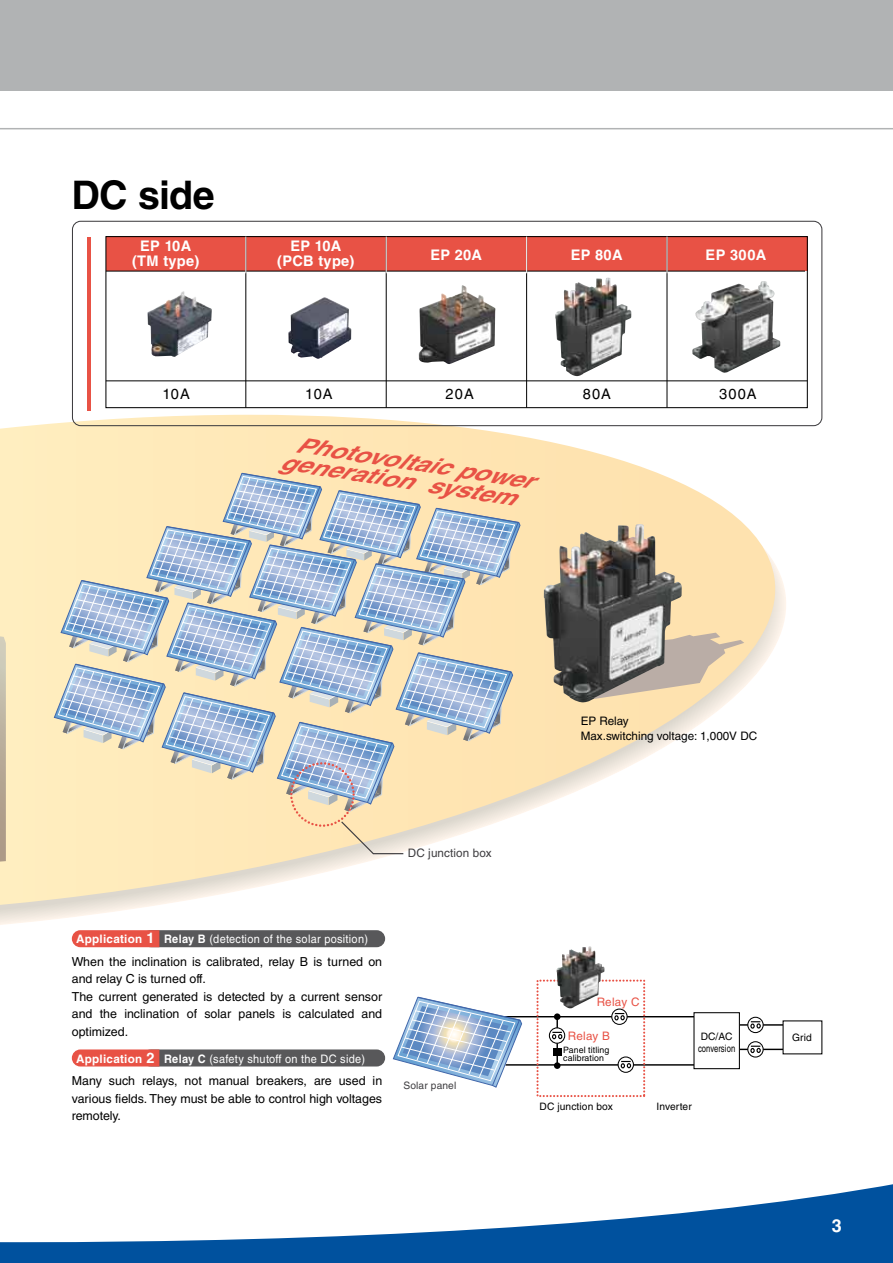
<style>
.page{position:relative;width:893px;height:1263px;background:#fff}
.page>*{position:absolute;margin:0;border:0;box-sizing:border-box;transform-origin:0 0}
.t1{font:700 39.45px "Helvetica LT Std";letter-spacing:-.02em;color:#000}
.t2{font:italic 700 21.9px/19.5px "Helvetica LT Std";color:#e85245;scale:1.2 1}
.t3{font:700 18px "Helvetica";color:#fff}
.t4{font:700 14.55px/14.5px "Helvetica LT Std";letter-spacing:.02em;color:#fff;text-align:center}
.t5{font:14.55px "Helvetica LT Std";letter-spacing:.08em;color:#000}
.t6{font:12.45px/17.5px "Helvetica LT Std";color:#000}
.t7{font:11.7px "Helvetica LT Std";letter-spacing:.025em;color:#fff;scale:.94 1}
.t8{font:11.7px/14.5px "Helvetica LT Std";color:#000}
.t9{font:700 11.7px "Helvetica LT Std";letter-spacing:.02em;color:#fff}
.t10{font:11.7px "Helvetica LT Std";letter-spacing:.01em;color:#3e3d40}
.t11{font:11.7px "Helvetica LT Std";letter-spacing:.015em;color:#e85245}
.t12{font:10.2px/11.7px "Helvetica LT Std";letter-spacing:.01em;color:#000}
.t13{font:10.2px "Helvetica LT Std";letter-spacing:.01em;color:#3e3d40}
.t14{font:8.7px/8.7px "Helvetica LT Std";letter-spacing:.01em;color:#000}
.s1{font-size:14.55px}
.s2{font-weight:700}
</style>
<div class="page">
<div style="left:0;top:0;width:893px;height:90px;background:#b1b3b4"></div>
<hr style="left:0;top:128px;width:893px;height:1px;background:#b1b3b4">
<svg style="left:0;top:1184px;width:893px;height:79px"></svg>
<svg style="left:0;top:395px;width:785px;height:553px"></svg>
<svg style="left:0;top:415px;width:794px;height:490px"></svg>
<svg style="left:54px;top:473px;width:467px;height:340px;background:#cfd0c7"></svg>
<svg style="left:682px;top:633px;width:62px;height:67px;background:#dfcdb4"></svg>
<svg style="left:0;top:636px;width:6px;height:225px"></svg>
<div style="left:72px;top:221px;width:750px;height:205px;border:1px solid #3e3d40;border-radius:8px"></div>
<div style="left:290px;top:762px;width:65px;height:65px;border:2px dashed #e85245;border-radius:50%"></div>
<svg style="left:340px;top:820px;width:65px;height:35px;background:#eddcbd"></svg>
<img style="left:544px;top:524px;width:138px;height:179px">
<img style="left:555px;top:278px;width:76px;height:98px">
<img style="left:147px;top:291px;width:65px;height:66px">
<img style="left:288px;top:297px;width:63px;height:62px">
<img style="left:692px;top:281px;width:88px;height:92px">
<img style="left:419px;top:285px;width:76px;height:79px">
<div style="left:536px;top:979px;width:109px;height:118px;border:2px dashed #e85245"></div>
<svg style="left:392px;top:996px;width:397px;height:92px"></svg>
<div style="left:553px;top:1049px;width:8px;height:7px;background:#000"></div>
<img style="left:557px;top:946px;width:47px;height:62px">
<hr style="left:87px;top:237px;width:4px;height:174px;background:#e85245">
<div style="left:106px;top:237px;width:701px;height:34px;background:#e85245"></div>
<hr style="left:106px;top:381px;width:701px;height:1px;background:#000">
<div style="left:105px;top:236px;width:703px;height:172px;border:1px solid #000"></div>
<hr style="left:106px;top:271px;width:699px;height:1px;background:#000">
<hr style="left:246px;top:237px;width:1px;height:171px;background:#000">
<hr style="left:246px;top:237px;width:1px;height:36px;background:#fff">
<hr style="left:386px;top:237px;width:1px;height:171px;background:#000">
<hr style="left:386px;top:237px;width:1px;height:36px;background:#fff">
<hr style="left:526px;top:237px;width:1px;height:171px;background:#000">
<hr style="left:526px;top:237px;width:1px;height:36px;background:#fff">
<hr style="left:667px;top:237px;width:1px;height:171px;background:#000">
<hr style="left:667px;top:237px;width:1px;height:36px;background:#fff">
<svg style="left:72px;top:930px;width:313px;height:17px;background:#825957"></svg>
<svg style="left:72px;top:1049px;width:313px;height:17px;background:#845c5a"></svg>
<h1 class="t1" style="left:71px;top:171px;width:145px">DC side</h1>
<p class="t4" style="left:132px;top:239px;width:69px">EP 10A (TM type)</p>
<p class="t4" style="left:277px;top:239px;width:79px">EP 10A (PCB type)</p>
<p class="t4" style="left:430px;top:247px;width:53px">EP 20A</p>
<p class="t4" style="left:571px;top:247px;width:53px">EP 80A</p>
<p class="t4" style="left:706px;top:247px;width:62px">EP 300A</p>
<p class="t5" style="left:162px;top:386px;width:29px">10A</p>
<p class="t5" style="left:305px;top:386px;width:29px">10A</p>
<p class="t5" style="left:445px;top:386px;width:30px">20A</p>
<p class="t5" style="left:583px;top:386px;width:30px">80A</p>
<p class="t5" style="left:719px;top:386px;width:39px">300A</p>
<h2 class="t2" style="left:284px;top:432px;width:212px;text-indent:13px;rotate:9deg">Photovoltaic power generation system</h2>
<p class="t10" style="left:408px;top:846px;width:85px">DC junction box</p>
<p class="t9" style="left:76px;top:932px;width:80px">Application <span class="s1">1</span></p>
<p class="t7" style="left:164px;top:932px;width:218px"><span class="s2">Relay B</span> (detection of the solar position)</p>
<p class="t6" style="left:72px;top:952px;width:312px">When the inclination is calibrated, relay B is turned on and relay C is turned off.<br>The current generated is detected by a current sensor and the inclination of solar panels is calculated and optimized.</p>
<p class="t6" style="left:72px;top:1072px;width:312px;text-align:justify">Many such relays, not manual breakers, are used in various fields. They must be able to control high voltages remotely.</p>
<p class="t9" style="left:76px;top:1051px;width:80px">Application <span class="s1">2</span></p>
<p class="t7" style="left:164px;top:1052px;width:215px"><span class="s2">Relay C</span> (safety shutoff on the DC side)</p>
<p class="t13" style="left:404px;top:1080px;width:54px">Solar panel</p>
<p class="t8" style="left:581px;top:713px;width:178px">EP Relay<br>Max.switching voltage: 1,000V DC</p>
<p class="t11" style="left:597px;top:995px;width:44px">Relay C</p>
<p class="t11" style="left:568px;top:1029px;width:44px">Relay B</p>
<p class="t14" style="left:563px;top:1045px;width:47px">Panel titling calibration</p>
<p class="t12" style="left:540px;top:1101px;width:75px">DC junction box</p>
<p class="t12" style="left:698px;top:1031px;width:39px">DC/AC conversion</p>
<p class="t12" style="left:792px;top:1031px;width:21px">Grid</p>
<p class="t12" style="left:657px;top:1101px;width:37px">Inverter</p>
<h3 class="t3" style="left:832px;top:1215px;width:12px">3</h3>
</div>
